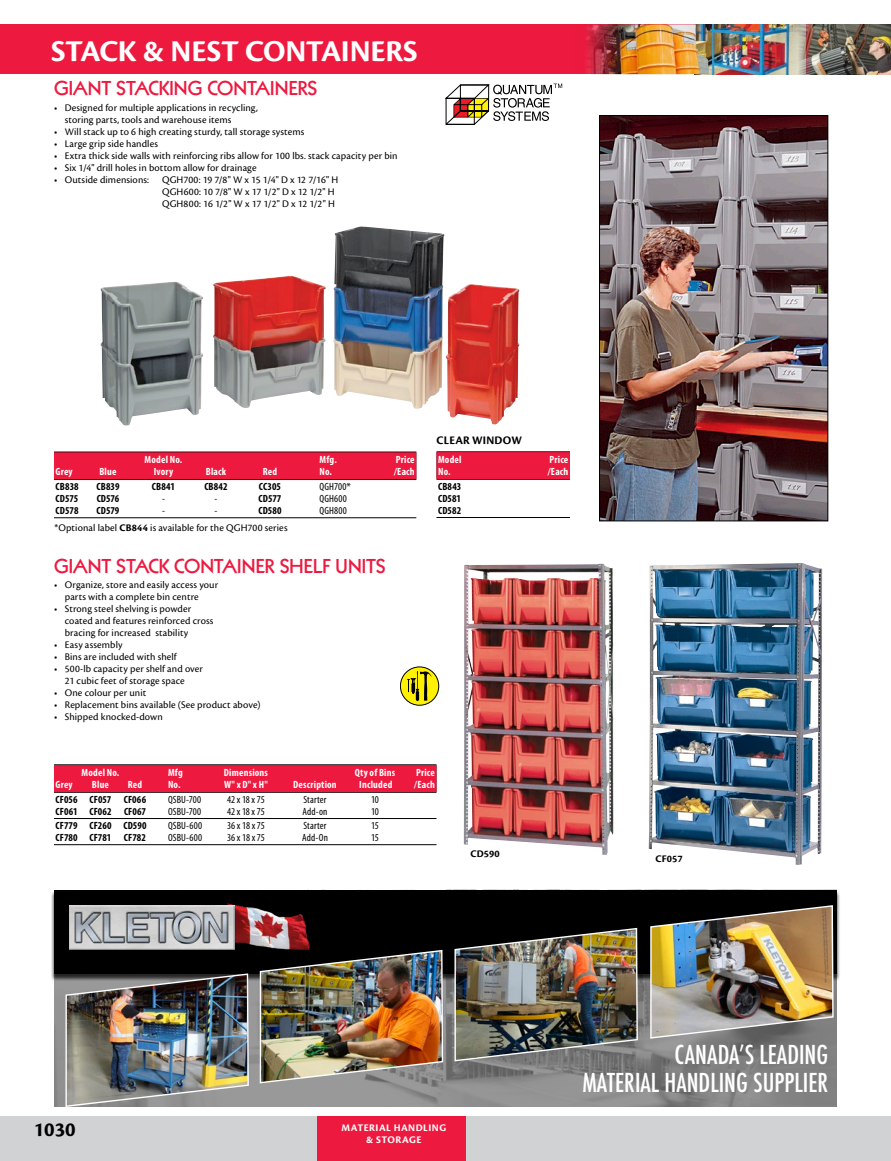
<style>
.page{position:relative;width:891px;height:1161px;background:#fff}
.page>*{position:absolute;margin:0;border:0;box-sizing:border-box;transform-origin:0 0}
.Page_Header{font:700 31.5px "Cronos Pro";letter-spacing:-.01em;color:#fff}
.t1{font:500 condensed 25.35px/28.3px "Futura";color:#fff;text-align:right}
.t2{font:700 21px "Cronos Pro";color:#000}
.Sub_Header{font:800 19.5px "Kabel LT Std";letter-spacing:.01em;color:#ed193f}
.Sub_Sub_Header{font:12px "Cronos Pro Bold Subh";letter-spacing:.02em;color:#000}
.Bullets{font:10.5px/12px "Cronos Pro";letter-spacing:.01em;color:#000}
.Rule_Above___Below{font:700 condensed 10.5px "Myriad Pro";letter-spacing:.02em;color:#fff}
.Chart_Text{font:700 condensed 10.5px "Myriad Pro";letter-spacing:.01em;color:#000}
.Chart_Text-2{font:condensed 10.5px "Myriad Pro";letter-spacing:.015em;color:#000}
.Rule_Below{font:condensed 10.5px "Myriad Pro";letter-spacing:.01em;color:#000}
.Rule_Below-2{font:700 condensed 10.5px "Myriad Pro";letter-spacing:.005em;color:#000}
.Body{font:10.5px "Cronos Pro";letter-spacing:.01em;color:#000}
.t3{font:700 10.5px/12px "Cronos Pro";letter-spacing:.045em;color:#fff;text-align:center}
.Model{font:700 10.5px "Cronos Pro";letter-spacing:.01em;color:#000}
.s1{font-stretch:normal}
.s2{font-weight:700}
</style>
<div class="page">
<div style="left:0;top:1116px;width:891px;height:45px;background:#d1d2d4"></div>
<div style="left:317px;top:1116px;width:149px;height:45px;background:#ed193f"></div>
<div style="left:0;top:24px;width:891px;height:50px;background:#ed193f"></div>
<img style="left:709px;top:24px;width:85px;height:50px">
<img style="left:586px;top:24px;width:123px;height:50px">
<img style="left:794px;top:24px;width:97px;height:50px">
<svg style="left:54px;top:764px;width:382px;height:29px"></svg>
<div style="left:54px;top:765px;width:382px;height:27px;background:#ed193f"></div>
<hr style="left:54px;top:818px;width:382px;height:1px;background:#000">
<hr style="left:54px;top:844px;width:382px;height:1px;background:#000">
<div style="left:54px;top:452px;width:362px;height:28px;background:#4f0815"></div>
<div style="left:54px;top:452px;width:362px;height:27px;background:#ed193f"></div>
<hr style="left:54px;top:517px;width:362px;height:1px;background:#000">
<svg style="left:100px;top:226px;width:420px;height:200px"></svg>
<img style="left:101px;top:227px;width:344px;height:182px">
<svg style="left:446px;top:84px;width:116px;height:41px"></svg>
<img style="left:649px;top:563px;width:173px;height:302px">
<img style="left:601px;top:117px;width:225px;height:402px">
<div style="left:599px;top:115px;width:229px;height:406px;border:1px solid #000"></div>
<img style="left:464px;top:564px;width:150px;height:291px">
<svg style="left:400px;top:667px;width:39px;height:38px"></svg>
<div style="left:400px;top:667px;width:39px;height:39px;border:1px solid #000;border-radius:50%"></div>
<svg style="left:408px;top:671px;width:24px;height:30px"></svg>
<svg style="left:436px;top:451px;width:134px;height:29px"></svg>
<div style="left:436px;top:452px;width:134px;height:27px;background:#ed193f"></div>
<hr style="left:436px;top:517px;width:134px;height:1px;background:#000">
<img style="left:54px;top:981px;width:783px;height:125px">
<div style="left:54px;top:890px;width:783px;height:83px;background:#000"></div>
<img style="left:259px;top:949px;width:185px;height:135px">
<img style="left:65px;top:973px;width:185px;height:134px">
<img style="left:454px;top:927px;width:185px;height:135px">
<div style="left:230px;top:905px;width:89px;height:54px;background:#000"></div>
<img style="left:227px;top:903px;width:85px;height:59px">
<img style="left:70px;top:905px;width:164px;height:45px">
<img style="left:649px;top:905px;width:185px;height:134px">
<p class="Page_Header" style="left:51px;top:33px;width:368px">STACK &amp; NEST CONTAINERS</p>
<p class="Sub_Header" style="left:54px;top:77px;width:265px">GIANT STACKING CONTAINERS</p>
<p class="Bullets" style="left:65px;top:101px;width:195px;text-indent:-11px">• Designed for multiple applications in recycling, storing parts, tools and warehouse items</p>
<p class="Bullets" style="left:54px;top:125px;width:252px">• Will stack up to 6 high creating sturdy, tall storage systems</p>
<p class="Bullets" style="left:54px;top:137px;width:106px">• Large grip side handles</p>
<p class="Bullets" style="left:54px;top:149px;width:345px">• Extra thick side walls with reinforcing ribs allow for 100 lbs. stack capacity per bin</p>
<p class="Bullets" style="left:54px;top:161px;width:204px">• Six 1/4" drill holes in bottom allow for drainage</p>
<p class="Bullets" style="left:54px;top:173px;width:286px">• Outside dimensions: QGH700: 19 7/8" W x 15 1/4" D x 12 7/16" H</p>
<p class="Bullets" style="left:162px;top:185px;width:174px">QGH600: 10 7/8" W x 17 1/2" D x 12 1/2" H</p>
<p class="Bullets" style="left:162px;top:197px;width:174px">QGH800: 16 1/2" W x 17 1/2" D x 12 1/2" H</p>
<p class="Rule_Above___Below" style="left:145px;top:454px;width:39px">Model No.</p>
<p class="Rule_Above___Below" style="left:319px;top:454px;width:19px">Mfg.</p>
<p class="Rule_Above___Below" style="left:396px;top:454px;width:20px">Price</p>
<p class="Rule_Above___Below" style="left:56px;top:466px;width:19px">Grey</p>
<p class="Rule_Above___Below" style="left:99px;top:466px;width:19px">Blue</p>
<p class="Rule_Above___Below" style="left:154px;top:466px;width:21px">Ivory</p>
<p class="Rule_Above___Below" style="left:206px;top:466px;width:22px">Black</p>
<p class="Rule_Above___Below" style="left:263px;top:466px;width:16px">Red</p>
<p class="Rule_Above___Below" style="left:319px;top:466px;width:14px">No.</p>
<p class="Rule_Above___Below" style="left:394px;top:466px;width:22px">/Each</p>
<p class="Chart_Text" style="left:56px;top:481px;width:25px">CB838</p>
<p class="Chart_Text" style="left:97px;top:481px;width:24px">CB839</p>
<p class="Chart_Text" style="left:152px;top:481px;width:25px">CB841</p>
<p class="Chart_Text" style="left:204px;top:481px;width:25px">CB842</p>
<p class="Chart_Text" style="left:259px;top:481px;width:24px">CC305</p>
<p class="Chart_Text-2" style="left:320px;top:481px;width:33px">QGH700<span class="s1">*</span></p>
<p class="Chart_Text" style="left:56px;top:493px;width:24px">CD575</p>
<p class="Chart_Text" style="left:97px;top:493px;width:24px">CD576</p>
<p class="Chart_Text-2" style="left:162px;top:493px;width:4px">-</p>
<p class="Chart_Text-2" style="left:215px;top:493px;width:4px">-</p>
<p class="Chart_Text" style="left:259px;top:493px;width:24px">CD577</p>
<p class="Chart_Text-2" style="left:320px;top:493px;width:29px">QGH600</p>
<p class="Rule_Below-2" style="left:56px;top:505px;width:24px">CD578</p>
<p class="Rule_Below-2" style="left:97px;top:505px;width:24px">CD579</p>
<p class="Rule_Below" style="left:162px;top:505px;width:4px">-</p>
<p class="Rule_Below" style="left:215px;top:505px;width:4px">-</p>
<p class="Rule_Below-2" style="left:258px;top:505px;width:25px">CD580</p>
<p class="Rule_Below" style="left:320px;top:505px;width:29px">QGH800</p>
<p class="Body" style="left:55px;top:522px;width:234px">*Optional label <span class="s2">CB844</span> is available for the QGH700 series</p>
<p class="Sub_Header" style="left:54px;top:555px;width:333px">GIANT STACK CONTAINER SHELF UNITS</p>
<p class="Bullets" style="left:65px;top:579px;width:155px;text-indent:-11px">• Organize, store and easily access your parts with a complete bin centre</p>
<p class="Bullets" style="left:65px;top:603px;width:150px;text-indent:-11px">• Strong steel shelving is powder coated and features reinforced cross bracing for increased stability</p>
<p class="Bullets" style="left:54px;top:639px;width:70px">• Easy assembly</p>
<p class="Bullets" style="left:54px;top:651px;width:124px">• Bins are included with shelf</p>
<p class="Bullets" style="left:65px;top:663px;width:140px;text-indent:-11px">• 500-lb capacity per shelf and over<br>21 cubic feet of storage space</p>
<p class="Bullets" style="left:54px;top:687px;width:94px">• One colour per unit</p>
<p class="Bullets" style="left:54px;top:699px;width:208px">• Replacement bins available (See product above)</p>
<p class="Bullets" style="left:54px;top:711px;width:110px">• Shipped knocked-down</p>
<p class="Sub_Sub_Header" style="left:437px;top:434px;width:87px">CLEAR WINDOW</p>
<p class="Rule_Above___Below" style="left:438px;top:453px;width:25px">Model</p>
<p class="Rule_Above___Below" style="left:550px;top:453px;width:20px">Price</p>
<p class="Rule_Above___Below" style="left:438px;top:465px;width:14px">No.</p>
<p class="Rule_Above___Below" style="left:548px;top:465px;width:22px">/Each</p>
<p class="Chart_Text" style="left:438px;top:481px;width:25px">CB843</p>
<p class="Chart_Text" style="left:438px;top:493px;width:24px">CD581</p>
<p class="Rule_Below-2" style="left:438px;top:505px;width:25px">CD582</p>
<p class="Rule_Above___Below" style="left:82px;top:766px;width:39px">Model No.</p>
<p class="Rule_Above___Below" style="left:168px;top:766px;width:16px">Mfg</p>
<p class="Rule_Above___Below" style="left:224px;top:766px;width:46px">Dimensions</p>
<p class="Rule_Above___Below" style="left:355px;top:766px;width:42px">Qty of Bins</p>
<p class="Rule_Above___Below" style="left:416px;top:766px;width:20px">Price</p>
<p class="Rule_Above___Below" style="left:56px;top:778px;width:19px">Grey</p>
<p class="Rule_Above___Below" style="left:92px;top:778px;width:19px">Blue</p>
<p class="Rule_Above___Below" style="left:128px;top:778px;width:16px">Red</p>
<p class="Rule_Above___Below" style="left:168px;top:778px;width:14px">No.</p>
<p class="Rule_Above___Below" style="left:224px;top:778px;width:45px">W" x D" x H"</p>
<p class="Rule_Above___Below" style="left:293px;top:778px;width:45px">Description</p>
<p class="Rule_Above___Below" style="left:359px;top:778px;width:35px">Included</p>
<p class="Rule_Above___Below" style="left:414px;top:778px;width:22px">/Each</p>
<p class="Chart_Text" style="left:56px;top:794px;width:92px">CF056 CF057 CF066</p>
<p class="Chart_Text-2" style="left:168px;top:794px;width:35px">QSBU-700</p>
<p class="Chart_Text-2" style="left:227px;top:794px;width:39px">42 x 18 x 75</p>
<p class="Chart_Text-2" style="left:303px;top:794px;width:25px">Starter</p>
<p class="Chart_Text-2" style="left:371px;top:794px;width:9px">10</p>
<p class="Rule_Below-2" style="left:56px;top:806px;width:92px">CF061 CF062 CF067</p>
<p class="Rule_Below" style="left:168px;top:806px;width:35px">OSBU-700</p>
<p class="Rule_Below" style="left:227px;top:806px;width:39px">42 x 18 x 75</p>
<p class="Rule_Below" style="left:302px;top:806px;width:27px">Add-on</p>
<p class="Rule_Below" style="left:371px;top:806px;width:9px">10</p>
<p class="Chart_Text" style="left:56px;top:820px;width:92px">CF779 CF260 CD590</p>
<p class="Chart_Text-2" style="left:168px;top:820px;width:36px">QSBU-600</p>
<p class="Chart_Text-2" style="left:227px;top:820px;width:39px">36 x 18 x 75</p>
<p class="Chart_Text-2" style="left:303px;top:820px;width:25px">Starter</p>
<p class="Chart_Text-2" style="left:371px;top:820px;width:9px">15</p>
<p class="Rule_Below-2" style="left:56px;top:832px;width:92px">CF780 CF781 CF782</p>
<p class="Rule_Below" style="left:168px;top:832px;width:36px">OSBU-600</p>
<p class="Rule_Below" style="left:227px;top:832px;width:39px">36 x 18 x 75</p>
<p class="Rule_Below" style="left:302px;top:832px;width:27px">Add-On</p>
<p class="Rule_Below" style="left:371px;top:832px;width:9px">15</p>
<p class="Model" style="left:471px;top:848px;width:31px">CD590</p>
<p class="Model" style="left:655px;top:853px;width:29px">CF057</p>
<h3 class="t2" style="left:34px;top:1117px;width:43px">1030</h3>
<p class="t3" style="left:342px;top:1122px;width:106px">MATERIAL HANDLING &amp; STORAGE</p>
<p class="t1" style="left:582px;top:1040px;width:247px">CANADA’S LEADING<br>MATERIAL HANDLING SUPPLIER</p>
</div>
